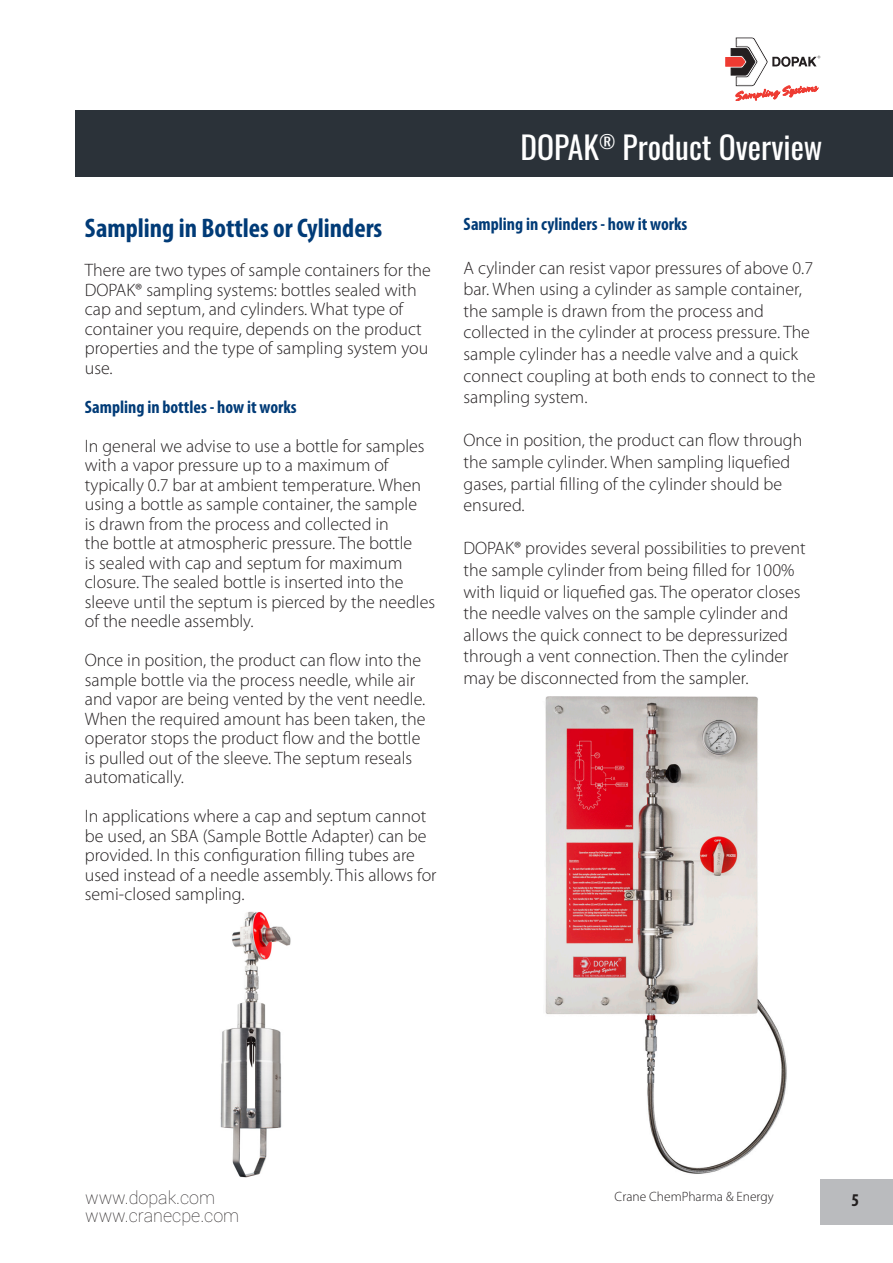
<style>
.page{position:relative;width:893px;height:1263px;background:#fff}
.page>*{position:absolute;margin:0;border:0;box-sizing:border-box;transform-origin:0 0}
.t1{font:31.5px "Oswald";color:#fff}
.t2{font:700 condensed 27px "Myriad Pro";color:#013b77}
.t3{font:300 18px/19.5px "Myriad Pro";color:#231f20}
.t4{font:700 condensed 18px "Myriad Pro";color:#013b77}
.t5{font:100 18px "Roboto";color:#231f20}
.t6{font:700 condensed 18px "Myriad Pro";color:#231f20}
.t7{font:300 13.5px "Myriad Pro";color:#231f20}
</style>
<div class="page">
<div style="left:821px;top:1179px;width:72px;height:45px;background:#babbbe"></div>
<div style="left:75px;top:111px;width:818px;height:66px;background:#2b3239"></div>
<svg style="left:726px;top:37px;width:94px;height:64px"></svg>
<img style="left:545px;top:696px;width:242px;height:478px">
<img style="left:220px;top:911px;width:71px;height:267px">
<p class="t2" style="left:85px;top:211px;width:299px">Sampling in Bottles or Cylinders</p>
<p class="t3" style="left:85px;top:260px;width:348px">There are two types of sample containers for the DOPAK® sampling systems: bottles sealed with cap and septum, and cylinders. What type of container you require, depends on the product properties and the type of sampling system you use.</p>
<p class="t4" style="left:85px;top:395px;width:213px">Sampling in bottles - how it works</p>
<p class="t3" style="left:85px;top:436px;width:352px">In general we advise to use a bottle for samples with a vapor pressure up to a maximum of typically 0.7 bar at ambient temperature. When using a bottle as sample container, the sample<br>is drawn from the process and collected in<br>the bottle at atmospheric pressure. The bottle<br>is sealed with cap and septum for maximum closure. The sealed bottle is inserted into the sleeve until the septum is pierced by the needles of the needle assembly.</p>
<p class="t3" style="left:85px;top:650px;width:342px">Once in position, the product can flow into the sample bottle via the process needle, while air and vapor are being vented by the vent needle.<br>When the required amount has been taken, the operator stops the product flow and the bottle is pulled out of the sleeve. The septum reseals automatically.</p>
<p class="t3" style="left:85px;top:806px;width:353px">In applications where a cap and septum cannot be used, an SBA (Sample Bottle Adapter) can be provided. In this configuration filling tubes are used instead of a needle assembly. This allows for semi-closed sampling.</p>
<p class="t1" style="left:520px;top:119px;width:303px">DOPAK<sup>®</sup> Product Overview</p>
<p class="t4" style="left:464px;top:213px;width:225px">Sampling in cylinders - how it works</p>
<p class="t3" style="left:464px;top:257px;width:353px;line-height:21.6px">A cylinder can resist vapor pressures of above 0.7 bar. When using a cylinder as sample container, the sample is drawn from the process and collected in the cylinder at process pressure. The sample cylinder has a needle valve and a quick connect coupling at both ends to connect to the sampling system.</p>
<p class="t3" style="left:464px;top:429px;width:340px;line-height:21.6px">Once in position, the product can flow through the sample cylinder. When sampling liquefied gases, partial filling of the cylinder should be ensured.</p>
<p class="t3" style="left:464px;top:537px;width:344px;line-height:21.6px">DOPAK® provides several possibilities to prevent the sample cylinder from being filled for 100% with liquid or liquefied gas. The operator closes the needle valves on the sample cylinder and allows the quick connect to be depressurized through a vent connection. Then the cylinder may be disconnected from the sampler.</p>
<p class="t5" style="left:85px;top:1185px;width:132px">www.dopak.com</p>
<p class="t6" style="left:851px;top:1189px;width:9px">5</p>
<p class="t5" style="left:85px;top:1203px;width:156px">www.cranecpe.com</p>
<p class="t7" style="left:615px;top:1188px;width:161px">Crane ChemPharma &amp; Energy</p>
</div>
